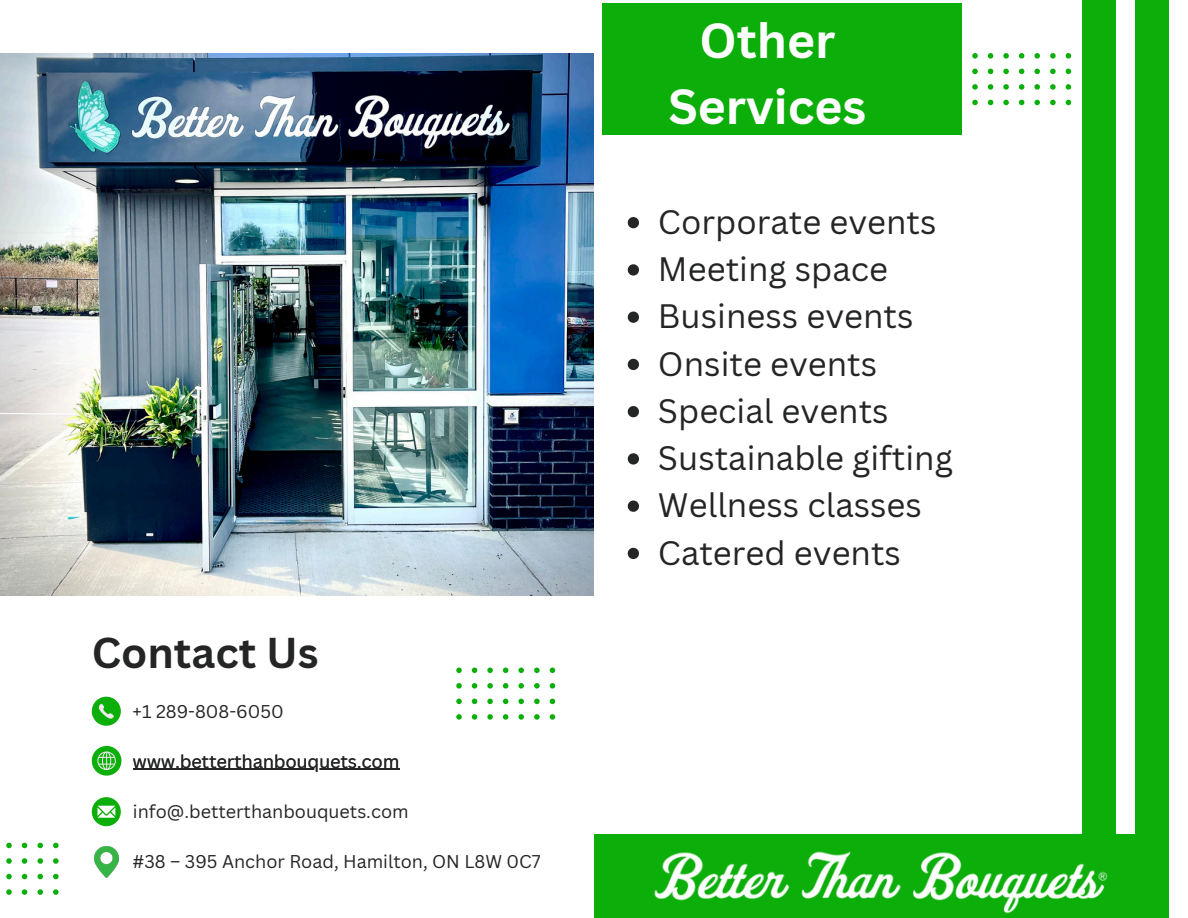
<style>
.page{position:relative;width:1188px;height:918px;background:#fff}
.page>*{position:absolute;margin:0;border:0;box-sizing:border-box;transform-origin:0 0}
.t1{font:700 48px/66.3px "Canva Sans";color:#fff;text-align:center}
.t2{font:700 42px "Canva Sans";color:#242525}
.t3{font:33px "Canva Sans";color:#242525}
.t4{font:18px "Canva Sans";color:#242525}
</style>
<div class="page">
<div style="left:1082px;top:0;width:34px;height:918px;background:#0cae0a"></div>
<div style="left:1135px;top:0;width:34px;height:918px;background:#0cae0a"></div>
<div style="left:594px;top:834px;width:575px;height:84px;background:#0cae0a"></div>
<div style="left:602px;top:4px;width:359px;height:131px;background:#0cae0a"></div>
<svg style="left:92px;top:697px;width:29px;height:29px"></svg>
<svg style="left:92px;top:746px;width:29px;height:29px"></svg>
<svg style="left:92px;top:797px;width:29px;height:29px"></svg>
<svg style="left:22px;top:843px;width:5px;height:5px"></svg>
<svg style="left:37px;top:843px;width:6px;height:5px"></svg>
<svg style="left:53px;top:843px;width:6px;height:5px"></svg>
<svg style="left:6px;top:843px;width:6px;height:5px"></svg>
<svg style="left:22px;top:858px;width:5px;height:6px"></svg>
<svg style="left:37px;top:858px;width:6px;height:6px"></svg>
<svg style="left:53px;top:858px;width:6px;height:6px"></svg>
<svg style="left:6px;top:858px;width:6px;height:6px"></svg>
<svg style="left:22px;top:874px;width:5px;height:5px"></svg>
<svg style="left:37px;top:874px;width:6px;height:5px"></svg>
<svg style="left:53px;top:874px;width:6px;height:5px"></svg>
<svg style="left:6px;top:874px;width:6px;height:5px"></svg>
<svg style="left:22px;top:889px;width:5px;height:6px"></svg>
<svg style="left:37px;top:889px;width:6px;height:6px"></svg>
<svg style="left:53px;top:889px;width:6px;height:6px"></svg>
<svg style="left:6px;top:889px;width:6px;height:6px"></svg>
<svg style="left:518px;top:668px;width:6px;height:5px"></svg>
<svg style="left:534px;top:668px;width:6px;height:5px"></svg>
<svg style="left:550px;top:668px;width:5px;height:5px"></svg>
<svg style="left:503px;top:668px;width:5px;height:5px"></svg>
<svg style="left:487px;top:668px;width:6px;height:5px"></svg>
<svg style="left:518px;top:683px;width:6px;height:6px"></svg>
<svg style="left:534px;top:683px;width:6px;height:6px"></svg>
<svg style="left:550px;top:683px;width:5px;height:6px"></svg>
<svg style="left:503px;top:683px;width:5px;height:6px"></svg>
<svg style="left:487px;top:683px;width:6px;height:6px"></svg>
<svg style="left:518px;top:699px;width:6px;height:5px"></svg>
<svg style="left:534px;top:699px;width:6px;height:5px"></svg>
<svg style="left:550px;top:699px;width:5px;height:5px"></svg>
<svg style="left:503px;top:699px;width:5px;height:5px"></svg>
<svg style="left:487px;top:699px;width:6px;height:5px"></svg>
<svg style="left:518px;top:714px;width:6px;height:6px"></svg>
<svg style="left:534px;top:714px;width:6px;height:6px"></svg>
<svg style="left:550px;top:714px;width:5px;height:6px"></svg>
<svg style="left:503px;top:714px;width:5px;height:6px"></svg>
<svg style="left:487px;top:714px;width:6px;height:6px"></svg>
<svg style="left:472px;top:668px;width:5px;height:5px"></svg>
<svg style="left:456px;top:668px;width:6px;height:5px"></svg>
<svg style="left:472px;top:683px;width:5px;height:6px"></svg>
<svg style="left:456px;top:683px;width:6px;height:6px"></svg>
<svg style="left:472px;top:699px;width:5px;height:5px"></svg>
<svg style="left:456px;top:699px;width:6px;height:5px"></svg>
<svg style="left:472px;top:714px;width:5px;height:6px"></svg>
<svg style="left:456px;top:714px;width:6px;height:6px"></svg>
<svg style="left:1034px;top:53px;width:6px;height:6px"></svg>
<svg style="left:1050px;top:53px;width:6px;height:6px"></svg>
<svg style="left:1066px;top:53px;width:5px;height:6px"></svg>
<svg style="left:1019px;top:53px;width:5px;height:6px"></svg>
<svg style="left:1003px;top:53px;width:6px;height:6px"></svg>
<svg style="left:1034px;top:69px;width:6px;height:5px"></svg>
<svg style="left:1050px;top:69px;width:6px;height:5px"></svg>
<svg style="left:1066px;top:69px;width:5px;height:5px"></svg>
<svg style="left:1019px;top:69px;width:5px;height:5px"></svg>
<svg style="left:1003px;top:69px;width:6px;height:5px"></svg>
<svg style="left:1034px;top:84px;width:6px;height:6px"></svg>
<svg style="left:1050px;top:84px;width:6px;height:6px"></svg>
<svg style="left:1066px;top:84px;width:5px;height:6px"></svg>
<svg style="left:1019px;top:84px;width:5px;height:6px"></svg>
<svg style="left:1003px;top:84px;width:6px;height:6px"></svg>
<svg style="left:1034px;top:100px;width:6px;height:5px"></svg>
<svg style="left:1050px;top:100px;width:6px;height:5px"></svg>
<svg style="left:1066px;top:100px;width:5px;height:5px"></svg>
<svg style="left:1019px;top:100px;width:5px;height:5px"></svg>
<svg style="left:1003px;top:100px;width:6px;height:5px"></svg>
<svg style="left:988px;top:53px;width:5px;height:6px"></svg>
<svg style="left:972px;top:53px;width:6px;height:6px"></svg>
<svg style="left:988px;top:69px;width:5px;height:5px"></svg>
<svg style="left:972px;top:69px;width:6px;height:5px"></svg>
<svg style="left:988px;top:84px;width:5px;height:6px"></svg>
<svg style="left:972px;top:84px;width:6px;height:6px"></svg>
<svg style="left:988px;top:100px;width:5px;height:5px"></svg>
<svg style="left:972px;top:100px;width:6px;height:5px"></svg>
<img style="left:654px;top:851px;width:454px;height:63px">
<img style="left:94px;top:846px;width:24px;height:32px">
<svg style="left:628px;top:217px;width:11px;height:11px"></svg>
<svg style="left:628px;top:264px;width:11px;height:12px"></svg>
<svg style="left:628px;top:312px;width:11px;height:11px"></svg>
<svg style="left:628px;top:359px;width:11px;height:11px"></svg>
<svg style="left:628px;top:406px;width:11px;height:11px"></svg>
<svg style="left:628px;top:453px;width:11px;height:12px"></svg>
<svg style="left:628px;top:501px;width:11px;height:11px"></svg>
<svg style="left:628px;top:548px;width:11px;height:11px"></svg>
<hr style="left:133px;top:769px;width:266px;height:1px;background:#242525">
<img style="left:0;top:53px;width:594px;height:543px">
<p class="t2" style="left:92px;top:623px;width:229px">Contact Us</p>
<p class="t4" style="left:133px;top:699px;width:153px">+1 289-808-6050</p>
<p class="t4" style="left:133px;top:748px;width:268px">www.betterthanbouquets.com</p>
<h1 class="t4" style="left:133px;top:799px;width:277px">info@.betterthanbouquets.com</h1>
<p class="t4" style="left:133px;top:848px;width:410px">#38 – 395 Anchor Road, Hamilton, ON L8W 0C7</p>
<p class="t1" style="left:668px;top:6px;width:200px">Other<br>Services</p>
<h2 class="t3" style="left:658px;top:199px;width:280px">Corporate events</h2>
<p class="t3" style="left:658px;top:246px;width:232px">Meeting space</p>
<p class="t3" style="left:658px;top:293px;width:257px">Business events</p>
<p class="t3" style="left:658px;top:340px;width:221px">Onsite events</p>
<p class="t3" style="left:658px;top:388px;width:232px">Special events</p>
<p class="t3" style="left:658px;top:435px;width:296px">Sustainable gifting</p>
<p class="t3" style="left:658px;top:482px;width:266px">Wellness classes</p>
<p class="t3" style="left:658px;top:529px;width:245px">Catered events</p>
</div>
